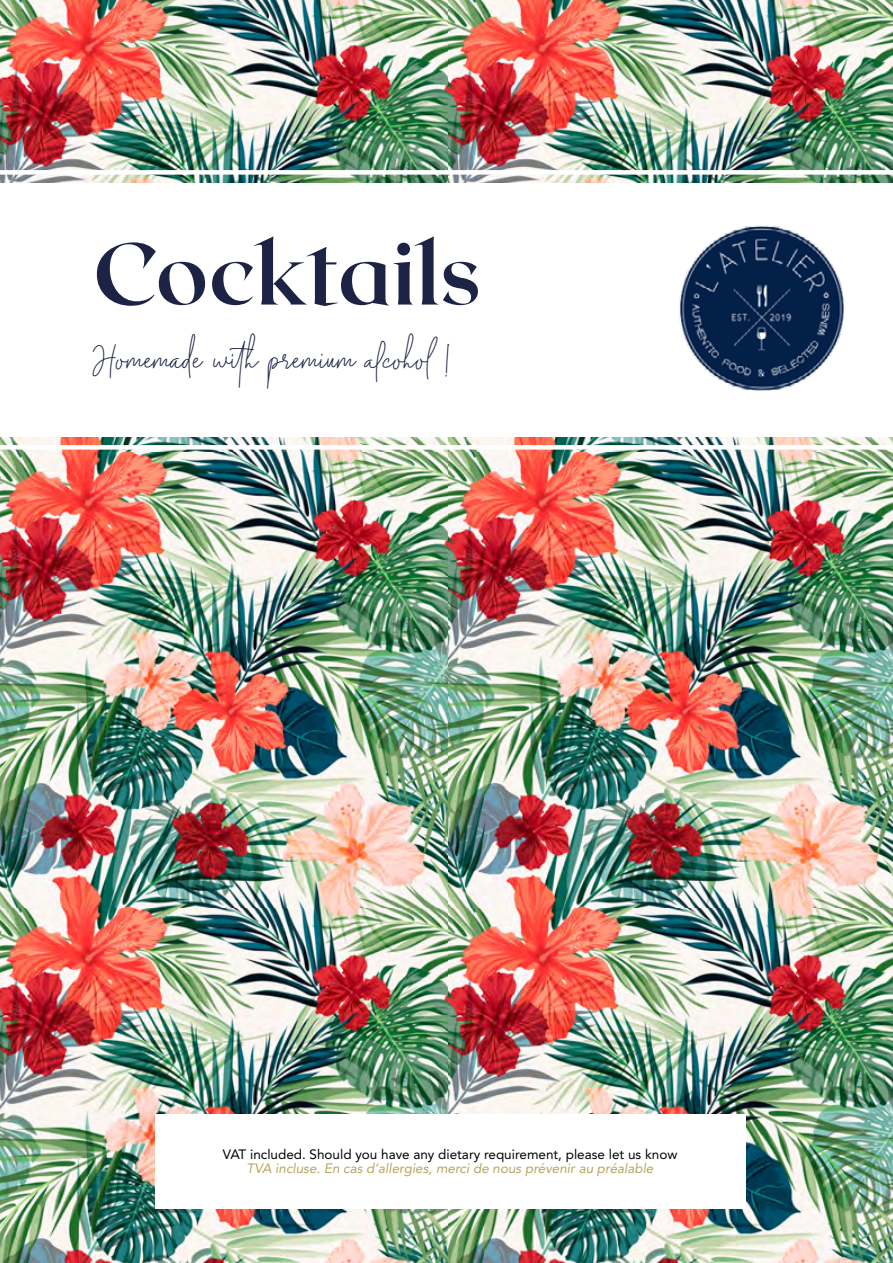
<style>
.page{position:relative;width:893px;height:1263px;background:#fff}
.page>*{position:absolute;margin:0;border:0;box-sizing:border-box;transform-origin:0 0}
.t1{font:700 87px "Roxborough CF";color:#1d2344}
.t2{font:31.5px "Midnight Signature";color:#1d2344}
.t3{font:13.5px "Avenir LT Std";color:#000}
.t4{font:italic 13.5px "Avenir LT Std";color:#baa35d}
</style>
<div class="page">
<img style="left:0;top:0;width:893px;height:1263px">
<img style="left:0;top:170px;width:893px;height:280px">
<div style="left:0;top:184px;width:893px;height:253px;background:#fff"></div>
<img style="left:679px;top:225px;width:165px;height:166px">
<div style="left:155px;top:1114px;width:590px;height:95px;background:#fff"></div>
<h1 class="t1" style="left:93px;top:217px;width:389px">Cocktails</h1>
<h2 class="t2" style="left:93px;top:347px;width:359px">Homemade with premium alcohol !</h2>
<p class="t3" style="left:223px;top:1147px;width:456px">VAT included. Should you have any dietary requirement, please let us know</p>
<p class="t4" style="left:247px;top:1160px;width:408px">TVA incluse. En cas d’allergies, merci de nous prévenir au préalable</p>
</div>
